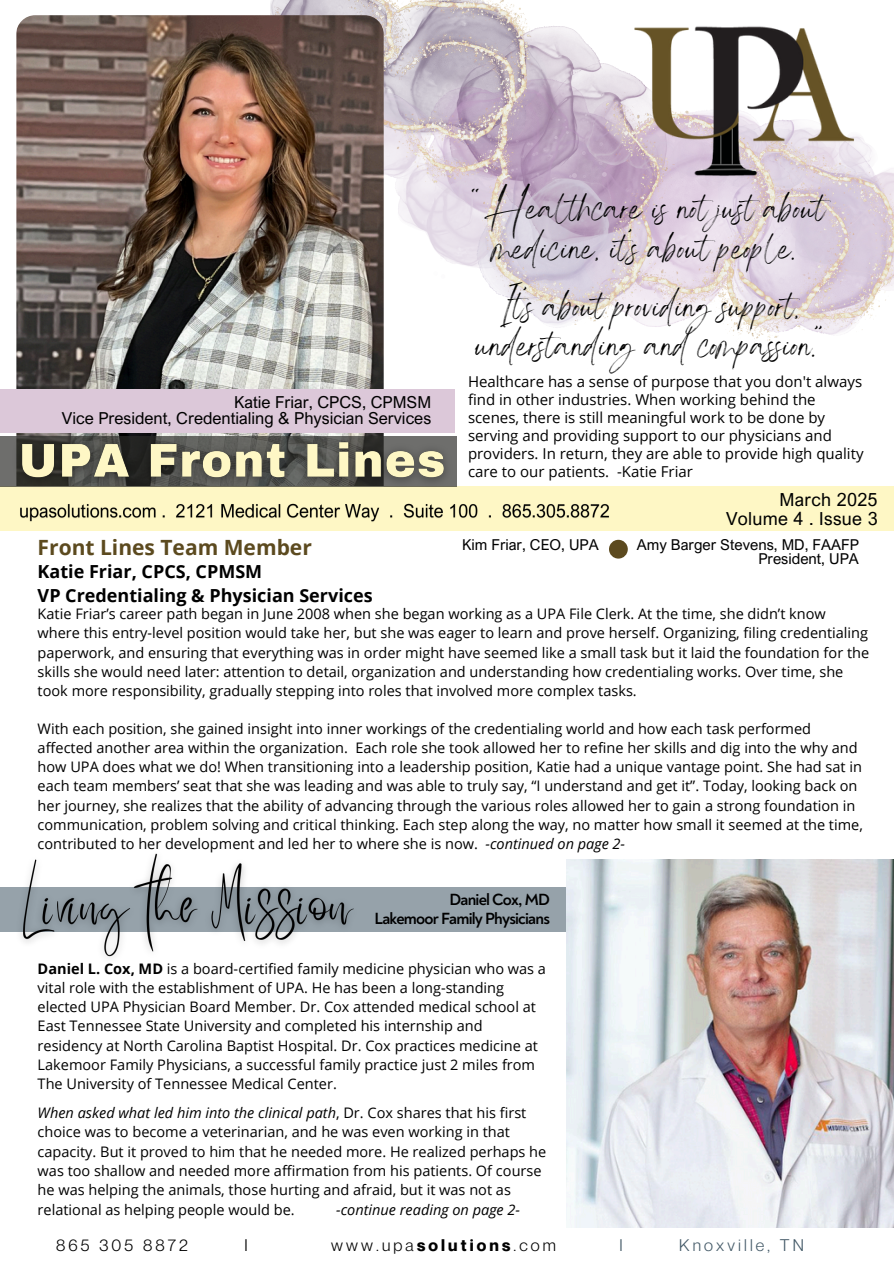
<style>
.page{position:relative;width:894px;height:1264px;background:#fff}
.page>*{position:absolute;margin:0;border:0;box-sizing:border-box;transform-origin:0 0}
.t1{font:48px/39.3px "Angella White";color:#000;text-align:center}
.t2{font:700 21px "Open Sans";color:#5c4a1f}
.t3{font:700 18px "Open Sans";color:#000}
.t4{font:18px/19.2px "Arial Nova";letter-spacing:.015em;color:#000;text-align:right}
.t5{font:16.5px/15.8px "Arial Nova";color:#000;text-align:right}
.t6{font:700 16.5px/19.2px "Noah";letter-spacing:-.05em;color:#000;text-align:right}
.t7{font:16.5px "Neue Montreal";letter-spacing:.19em;color:#000}
.t8{font:16.5px "Neue Montreal";letter-spacing:.19em;color:#435967}
.t9{font:15px/18px "Open Sans";color:#000}
.t10{font:15px "Arial Nova";color:#000}
.t11{font:14.55px/19.4px "Open Sans";color:#000}
.t12{font:italic 14.55px "Open Sans";color:#000}
.s1{font-style:italic}
.s2{font-weight:700}
</style>
<div class="page">
<img style="left:271px;top:0;width:622px;height:375px">
<img style="left:16px;top:15px;width:367px;height:509px;border-radius:19px">
<div style="left:0;top:486px;width:893px;height:44px;background:#fef7c5"></div>
<div style="left:608px;top:540px;width:19px;height:18px;background:#5c4a1f;border-radius:50%"></div>
<div style="left:0;top:390px;width:455px;height:43px;background:#dcc8d9"></div>
<img style="left:566px;top:15px;width:327px;height:176px">
<div style="left:0;top:887px;width:893px;height:44px;background:#96a2aa"></div>
<img style="left:566px;top:859px;width:327px;height:368px">
<img style="left:6px;top:433px;width:451px;height:54px">
<img style="left:20px;top:503px;width:589px;height:19px">
<img style="left:10px;top:853px;width:358px;height:105px">
<h2 class="t5" style="left:62px;top:394px;width:370px">Katie Friar, CPCS, CPMSM<br>Vice President, Credentialing &amp; Physician Services</h2>
<p class="t1" style="left:475px;top:189px;width:351px">“Healthcare is not just about medicine, it’s about people.</p>
<p class="t1" style="left:476px;top:287px;width:350px">It’s about providing support, understanding and compassion.”</p>
<p class="t9" style="left:468px;top:372px;width:397px">Healthcare has a sense of purpose that you don't always find in other industries. When working behind the scenes, there is still meaningful work to be done by serving and providing support to our physicians and providers. In return, they are able to provide high quality care to our patients. -Katie Friar</p>
<p class="t4" style="left:725px;top:489px;width:153px">March 2025<br>Volume 4 . Issue 3</p>
<h1 class="t2" style="left:38px;top:532px;width:276px">Front Lines Team Member</h1>
<p class="t10" style="left:636px;top:535px;width:224px">Amy Barger Stevens, MD, FAAFP</p>
<p class="t10" style="left:758px;top:549px;width:102px">President, UPA</p>
<p class="t10" style="left:462px;top:535px;width:138px">Kim Friar, CEO, UPA</p>
<h4 class="t3" style="left:38px;top:558px;width:226px">Katie Friar, CPCS, CPMSM</h4>
<h4 class="t3" style="left:38px;top:582px;width:336px">VP Credentialing &amp; Physician Services</h4>
<p class="t11" style="left:38px;top:604px;width:832px">Katie Friar’s career path began in June 2008 when she began working as a UPA File Clerk. At the time, she didn’t know where this entry-level position would take her, but she was eager to learn and prove herself. Organizing, filing credentialing paperwork, and ensuring that everything was in order might have seemed like a small task but it laid the foundation for the skills she would need later: attention to detail, organization and understanding how credentialing works. Over time, she took more responsibility, gradually stepping into roles that involved more complex tasks.</p>
<h3 class="t11" style="left:38px;top:718px;width:826px">With each position, she gained insight into inner workings of the credentialing world and how each task performed affected another area within the organization. Each role she took allowed her to refine her skills and dig into the why and how UPA does what we do! When transitioning into a leadership position, Katie had a unique vantage point. She had sat in each team members’ seat that she was leading and was able to truly say, “I understand and get it”. Today, looking back on her journey, she realizes that the ability of advancing through the various roles allowed her to gain a strong foundation in communication, problem solving and critical thinking. Each step along the way, no matter how small it seemed at the time, contributed to her development and led her to where she is now. <span class="s1">-continued on page 2-</span></h3>
<p class="t6" style="left:374px;top:890px;width:177px">Daniel Cox, MD<br>Lakemoor Family Physicians</p>
<p class="t11" style="left:38px;top:958px;width:509px"><span class="s2">Daniel L. Cox, MD</span> is a board-certified family medicine physician who was a vital role with the establishment of UPA. He has been a long-standing elected UPA Physician Board Member. Dr. Cox attended medical school at East Tennessee State University and completed his internship and residency at North Carolina Baptist Hospital. Dr. Cox practices medicine at Lakemoor Family Physicians, a successful family practice just 2 miles from The University of Tennessee Medical Center.</p>
<p class="t11" style="left:38px;top:1102px;width:510px"><span class="s1">When asked what led him into the clinical path</span>, Dr. Cox shares that his first choice was to become a veterinarian, and he was even working in that capacity. But it proved to him that he needed more. He realized perhaps he was too shallow and needed more affirmation from his patients. Of course he was helping the animals, those hurting and afraid, but it was not as relational as helping people would be.</p>
<p class="t12" style="left:336px;top:1198px;width:185px">-continue reading on page 2-</p>
<p class="t7" style="left:56px;top:1234px;width:133px">865 305 8872</p>
<p class="t7" style="left:244px;top:1234px;width:5px">I</p>
<p class="t7" style="left:331px;top:1234px;width:226px">www.upa<span class="s2">solutions</span>.com</p>
<p class="t8" style="left:619px;top:1234px;width:5px">I</p>
<p class="t8" style="left:679px;top:1234px;width:126px">Knoxville, TN</p>
</div>
